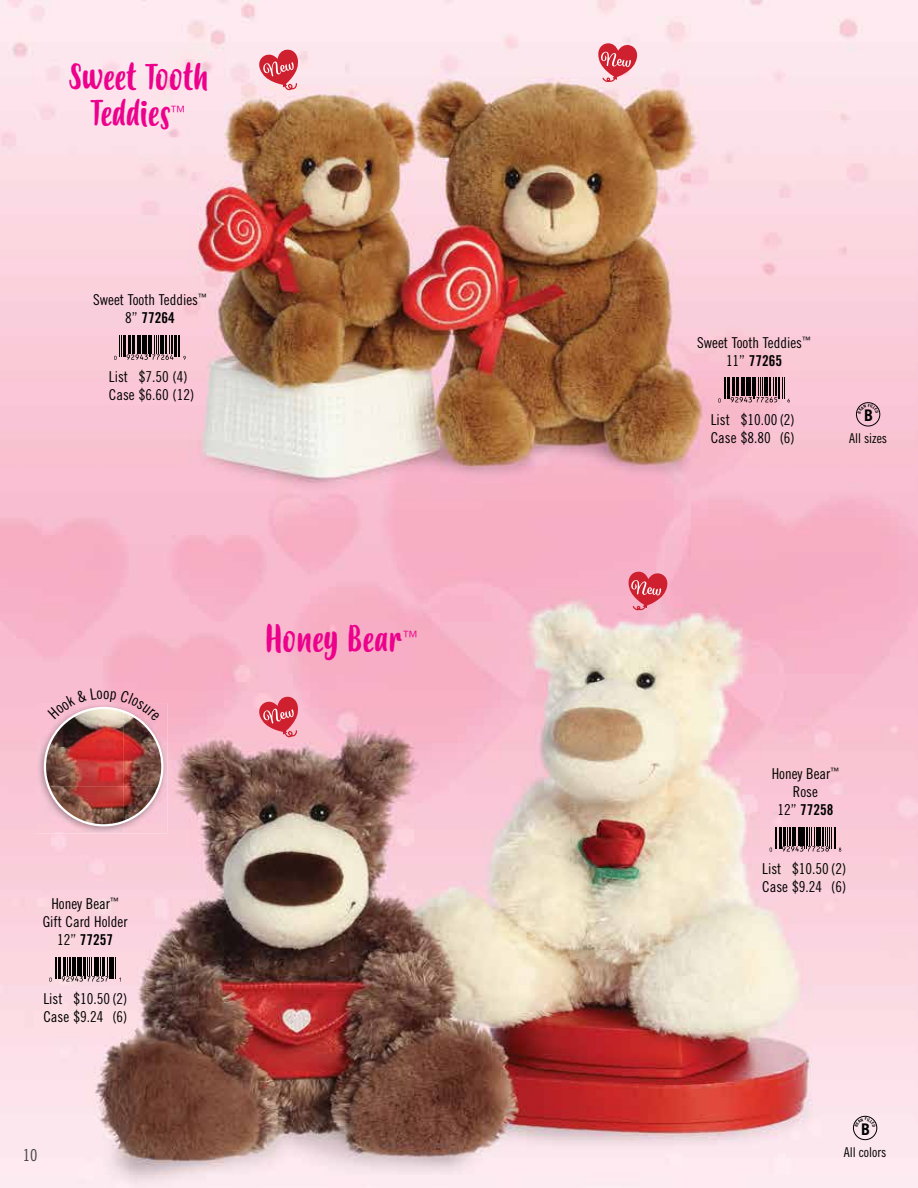
<style>
.page{position:relative;width:918px;height:1188px;background:#fff}
.page>*{position:absolute;margin:0;border:0;box-sizing:border-box;transform-origin:0 0}
.t1{font:36px/36px "Budidaya";color:#ec008c;text-align:center}
.t2{font:16.5px "Trade Gothic LT Std Cn 18";color:#464547}
.t3{font:700 16.05px "Trade Gothic LT Std";color:#000}
.t4{font:300 15.75px "Helvetica Neue LT Std";color:#ec008c}
.t5{font:15px/18px "Trade Gothic LT Std Cn 18";color:#000}
.t6{font:15px "Trade Gothic LT Std Bd Cn 20";color:#000}
.t7{font:13.5px "Trade Gothic LT Std Cn 18";color:#000}
.s1{font-family:"Trade Gothic LT Std Cn 18"}
</style>
<div class="page">
<img style="left:0;top:0;width:918px;height:1188px">
<svg style="left:770px;top:827px;width:71px;height:25px;background:#7e666d"></svg>
<svg style="left:718px;top:378px;width:72px;height:24px;background:#82626b"></svg>
<svg style="left:114px;top:335px;width:72px;height:25px;background:#7d656c"></svg>
<svg style="left:49px;top:957px;width:72px;height:25px;background:#7b6a6f"></svg>
<img style="left:37px;top:703px;width:130px;height:130px">
<div style="left:853px;top:1116px;width:24px;height:24px;border:1px solid #000;border-radius:50%"></div>
<div style="left:856px;top:402px;width:24px;height:24px;border:1px solid #000;border-radius:50%"></div>
<svg style="left:598px;top:43px;width:39px;height:39px;background:#e17681"></svg>
<svg style="left:629px;top:572px;width:38px;height:38px"></svg>
<svg style="left:259px;top:50px;width:39px;height:40px;background:#e17781"></svg>
<svg style="left:259px;top:697px;width:39px;height:40px;background:#e16a78"></svg>
<img style="left:44px;top:688px;width:119px;height:138px">
<svg style="left:855px;top:1117px;width:21px;height:10px"></svg>
<svg style="left:858px;top:404px;width:21px;height:9px"></svg>
<h1 class="t1" style="left:69px;top:61px;width:140px">Sweet Tooth<br>Teddies</h1>
<p class="t4" style="left:170px;top:101px;width:17px">™</p>
<p class="t5" style="left:93px;top:291px;width:115px">Sweet Tooth Teddies<sup>™</sup></p>
<p class="t6" style="left:125px;top:309px;width:51px"><span class="s1">8”</span> 77264</p>
<p class="t5" style="left:109px;top:368px;width:87px">List $7.50 (4)<br>Case $6.60 (12)</p>
<h1 class="t1" style="left:265px;top:623px;width:138px">Honey Bear</h1>
<p class="t4" style="left:402px;top:627px;width:17px">™</p>
<p class="t5" style="left:43px;top:894px;width:86px;text-align:center">Honey Bear<sup>™<br></sup>Gift Card Holder</p>
<p class="t6" style="left:57px;top:931px;width:58px"><span class="s1">12”</span> 77257</p>
<p class="t5" style="left:43px;top:990px;width:86px">List $10.50 (2)<br>Case $9.24 (6)</p>
<p class="t2" style="left:23px;top:1146px;width:16px">10</p>
<p class="t5" style="left:697px;top:333px;width:115px">Sweet Tooth Teddies<sup>™</sup></p>
<p class="t6" style="left:726px;top:351px;width:58px"><span class="s1">11”</span> 77265</p>
<p class="t5" style="left:711px;top:411px;width:86px">List $10.00 (2)<br>Case $8.80 (6)</p>
<p class="t3" style="left:864px;top:406px;width:10px">B</p>
<p class="t7" style="left:849px;top:431px;width:40px">All sizes</p>
<p class="t5" style="left:772px;top:764px;width:69px;text-align:center">Honey Bear<sup>™<br></sup>Rose</p>
<p class="t6" style="left:777px;top:801px;width:58px"><span class="s1">12”</span> 77258</p>
<p class="t5" style="left:762px;top:860px;width:86px">List $10.50 (2)<br>Case $9.24 (6)</p>
<p class="t3" style="left:861px;top:1119px;width:10px">B</p>
<p class="t7" style="left:844px;top:1144px;width:44px">All colors</p>
</div>
